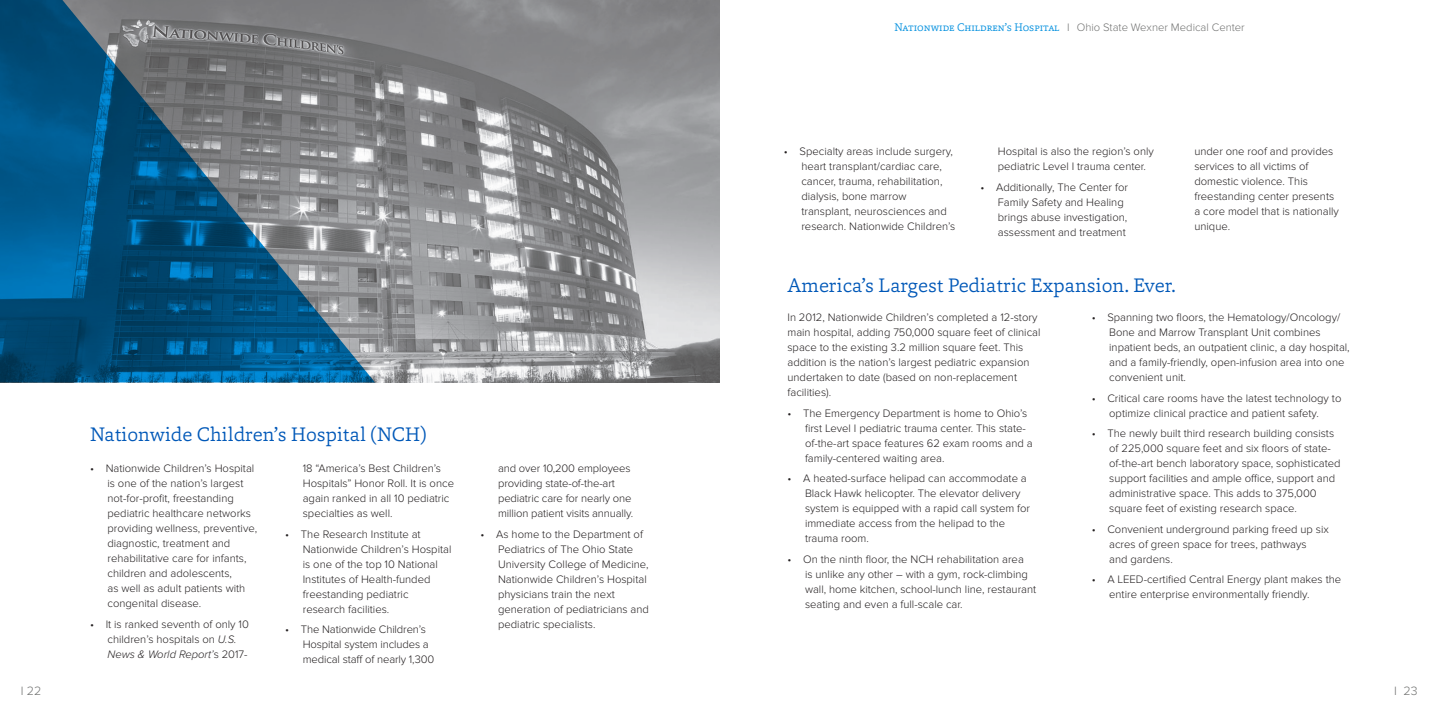
<style>
.page{position:relative;width:1440px;height:720px;background:#fff}
.page>*{position:absolute;margin:0;border:0;box-sizing:border-box;transform-origin:0 0}
.t1{font:300 20px "Capita";color:#0058b8}
.t2{font:300 12.5px "Proxima Nova";color:#717271}
.t3{font:300 11.25px/15px "Proxima Nova";color:#231f20}
.t4{font:300 11.25px "Proxima Nova";color:#717271}
.s1{font-family:"Capita";color:#008fde}
.s2{font-style:italic}
</style>
<div class="page">
<img style="left:375px;top:0;width:345px;height:382px">
<svg style="left:0;top:0;width:375px;height:382px;background:#366683"></svg>
<p class="t4" style="left:894px;top:21px;width:352px"><span class="s1">Nationwide Children’s Hospital</span> I Ohio State Wexner Medical Center</p>
<p class="t1" style="left:90px;top:421px;width:338px">Nationwide Children’s Hospital (NCH)</p>
<p class="t3" style="left:108px;top:461px;width:151px;text-indent:-18px">• Nationwide Children’s Hospital is one of the nation’s largest not-for-profit, freestanding pediatric healthcare networks providing wellness, preventive, diagnostic, treatment and rehabilitative care for infants, children and adolescents,<br>as well as adult patients with congenital disease.</p>
<p class="t3" style="left:108px;top:616px;width:143px;text-indent:-18px">• It is ranked seventh of only 10 children’s hospitals on <span class="s2">U.S.<br>News &amp; World Report’</span>s 2017-</p>
<p class="t3" style="left:303px;top:461px;width:153px">18 “America’s Best Children’s<br>Hospitals” Honor Roll. It is once again ranked in all 10 pediatric specialties as well.</p>
<p class="t3" style="left:303px;top:526px;width:150px;text-indent:-18px">• The Research Institute at<br>Nationwide Children’s Hospital is one of the top 10 National<br>Institutes of Health-funded freestanding pediatric research facilities.</p>
<p class="t3" style="left:303px;top:622px;width:133px;text-indent:-18px">• The Nationwide Children’s<br>Hospital system includes a medical staff of nearly 1,300</p>
<p class="t3" style="left:498px;top:461px;width:137px">and over 10,200 employees providing state-of-the-art pediatric care for nearly one million patient visits annually.</p>
<p class="t3" style="left:498px;top:526px;width:152px;text-indent:-18px">• As home to the Department of<br>Pediatrics of The Ohio State<br>University College of Medicine,<br>Nationwide Children’s Hospital physicians train the next generation of pediatricians and pediatric specialists.</p>
<p class="t3" style="left:801px;top:144px;width:156px;text-indent:-18px">• Specialty areas include surgery, heart transplant/cardiac care, cancer, trauma, rehabilitation, dialysis, bone marrow transplant, neurosciences and research. Nationwide Children’s</p>
<p class="t3" style="left:998px;top:144px;width:158px">Hospital is also the region’s only pediatric Level I trauma center.</p>
<p class="t3" style="left:998px;top:180px;width:132px;text-indent:-18px">• Additionally, The Center for<br>Family Safety and Healing brings abuse investigation, assessment and treatment</p>
<p class="t1" style="left:788px;top:272px;width:390px">America’s Largest Pediatric Expansion. Ever.</p>
<p class="t3" style="left:1194px;top:144px;width:146px">under one roof and provides services to all victims of domestic violence. This freestanding center presents a core model that is nationally unique.</p>
<p class="t3" style="left:788px;top:310px;width:255px">In 2012, Nationwide Children’s completed a 12-story main hospital, adding 750,000 square feet of clinical space to the existing 3.2 million square feet. This addition is the nation’s largest pediatric expansion undertaken to date (based on non-replacement facilities).</p>
<p class="t3" style="left:805px;top:406px;width:229px;text-indent:-18px">• The Emergency Department is home to Ohio’s first Level I pediatric trauma center. This state&shy;of-the-art space features 62 exam rooms and a family-centered waiting area.</p>
<p class="t3" style="left:805px;top:471px;width:227px;text-indent:-18px">• A heated-surface helipad can accommodate a Black Hawk helicopter. The elevator delivery system is equipped with a rapid call system for immediate access from the helipad to the trauma room.</p>
<p class="t3" style="left:805px;top:552px;width:233px;text-indent:-18px">• On the ninth floor, the NCH rehabilitation area<br>is unlike any other – with a gym, rock-climbing wall, home kitchen, school-lunch line, restaurant seating and even a full-scale car.</p>
<p class="t3" style="left:1109px;top:310px;width:242px;text-indent:-18px">• Spanning two floors, the Hematology/Oncology/ Bone and Marrow Transplant Unit combines inpatient beds, an outpatient clinic, a day hospital, and a family-friendly, open-infusion area into one convenient unit.</p>
<p class="t3" style="left:1092px;top:391px;width:251px;text-align:center">• Critical care rooms have the latest technology to optimize clinical practice and patient safety.</p>
<p class="t3" style="left:1109px;top:426px;width:233px;text-indent:-18px">• The newly built third research building consists of 225,000 square feet and six floors of state&shy;of-the-art bench laboratory space, sophisticated support facilities and ample office, support and administrative space. This adds to 375,000 square feet of existing research space.</p>
<p class="t3" style="left:1109px;top:522px;width:221px;text-indent:-18px">• Convenient underground parking freed up six acres of green space for trees, pathways<br>and gardens.</p>
<p class="t3" style="left:1109px;top:572px;width:234px;text-indent:-18px">• A LEED-certified Central Energy plant makes the entire enterprise environmentally friendly.</p>
<p class="t2" style="left:21px;top:684px;width:22px">I 22</p>
<p class="t2" style="left:1394px;top:684px;width:25px">I 23</p>
</div>
